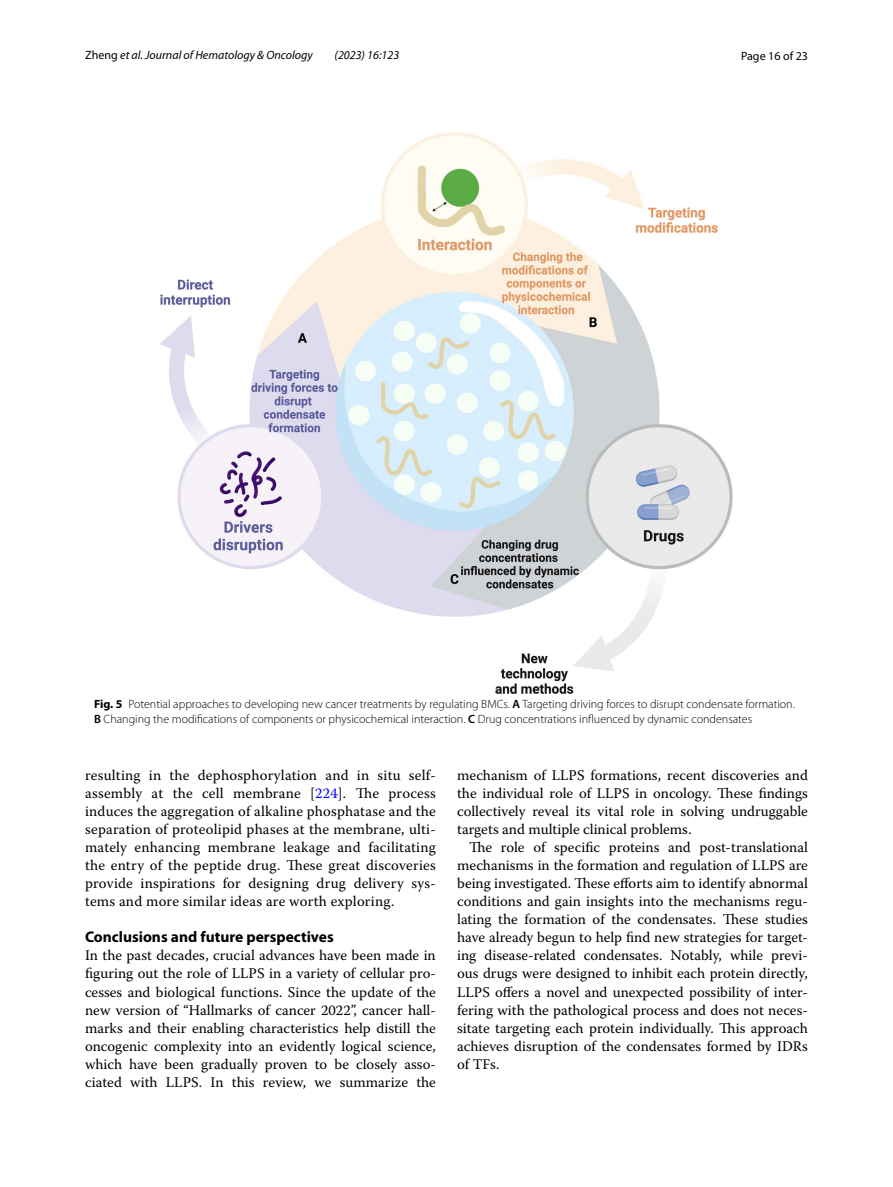
<style>
.page{position:relative;width:893px;height:1187px;background:#fff}
.page>*{position:absolute;margin:0;border:0;box-sizing:border-box;transform-origin:0 0}
.t1{font:700 15.45px "Myriad Pro";color:#000}
.t2{font:14.7px/18px "Warnock Pro";color:#000;text-align:justify}
.t3{font:300 12px/15px "Myriad Pro";color:#000}
.t4{font:italic 12px "Myriad Pro";color:#000}
.t5{font:12px "Myriad Pro";color:#000}
.s1{font-style:normal}
.s2{font-weight:700}
.s3{font-weight:600}
.s4{color:#00f}
</style>
<div class="page">
<img style="left:160px;top:133px;width:573px;height:560px">
<p class="t4" style="left:85px;top:48px;width:229px"><span class="s1">Zheng</span> et al. Journal of Hematology &amp; Oncology</p>
<p class="t4" style="left:335px;top:48px;width:66px">(2023) 16:123</p>
<p class="t5" style="left:741px;top:48px;width:68px">Page 16 of 23</p>
<p class="t3" style="left:94px;top:697px;width:702px"><span class="s2">Fig. 5</span> Potential approaches to developing new cancer treatments by regulating BMCs. <span class="s3">A</span> Targeting driving forces to disrupt condensate formation.<br><span class="s3">B</span> Changing the modifications of components or physicochemical interaction. <span class="s3">C</span> Drug concentrations influenced by dynamic condensates</p>
<p class="t2" style="left:85px;top:766px;width:352px">resulting in the dephosphorylation and in situ self&shy;assembly at the cell membrane [<span class="s4">224</span>]. The process induces the aggregation of alkaline phosphatase and the separation of proteolipid phases at the membrane, ulti&shy;mately enhancing membrane leakage and facilitating the entry of the peptide drug. These great discoveries provide inspirations for designing drug delivery sys&shy;tems and more similar ideas are worth exploring.</p>
<p class="t1" style="left:85px;top:927px;width:250px">Conclusions and future perspectives</p>
<p class="t2" style="left:85px;top:946px;width:352px">In the past decades, crucial advances have been made in figuring out the role of LLPS in a variety of cellular pro&shy;cesses and biological functions. Since the update of the new version of “Hallmarks of cancer 2022”, cancer hall&shy;marks and their enabling characteristics help distill the oncogenic complexity into an evidently logical science, which have been gradually proven to be closely asso&shy;ciated with LLPS. In this review, we summarize the</p>
<p class="t2" style="left:457px;top:766px;width:352px">mechanism of LLPS formations, recent discoveries and the individual role of LLPS in oncology. These findings collectively reveal its vital role in solving undruggable targets and multiple clinical problems.</p>
<p class="t2" style="left:457px;top:838px;width:352px;text-indent:12px">The role of specific proteins and post-translational mechanisms in the formation and regulation of LLPS are being investigated. These efforts aim to identify abnormal conditions and gain insights into the mechanisms regu&shy;lating the formation of the condensates. These studies have already begun to help find new strategies for target&shy;ing disease-related condensates. Notably, while previ&shy;ous drugs were designed to inhibit each protein directly, LLPS offers a novel and unexpected possibility of inter&shy;fering with the pathological process and does not neces&shy;sitate targeting each protein individually. This approach achieves disruption of the condensates formed by IDRs of TFs.</p>
</div>
